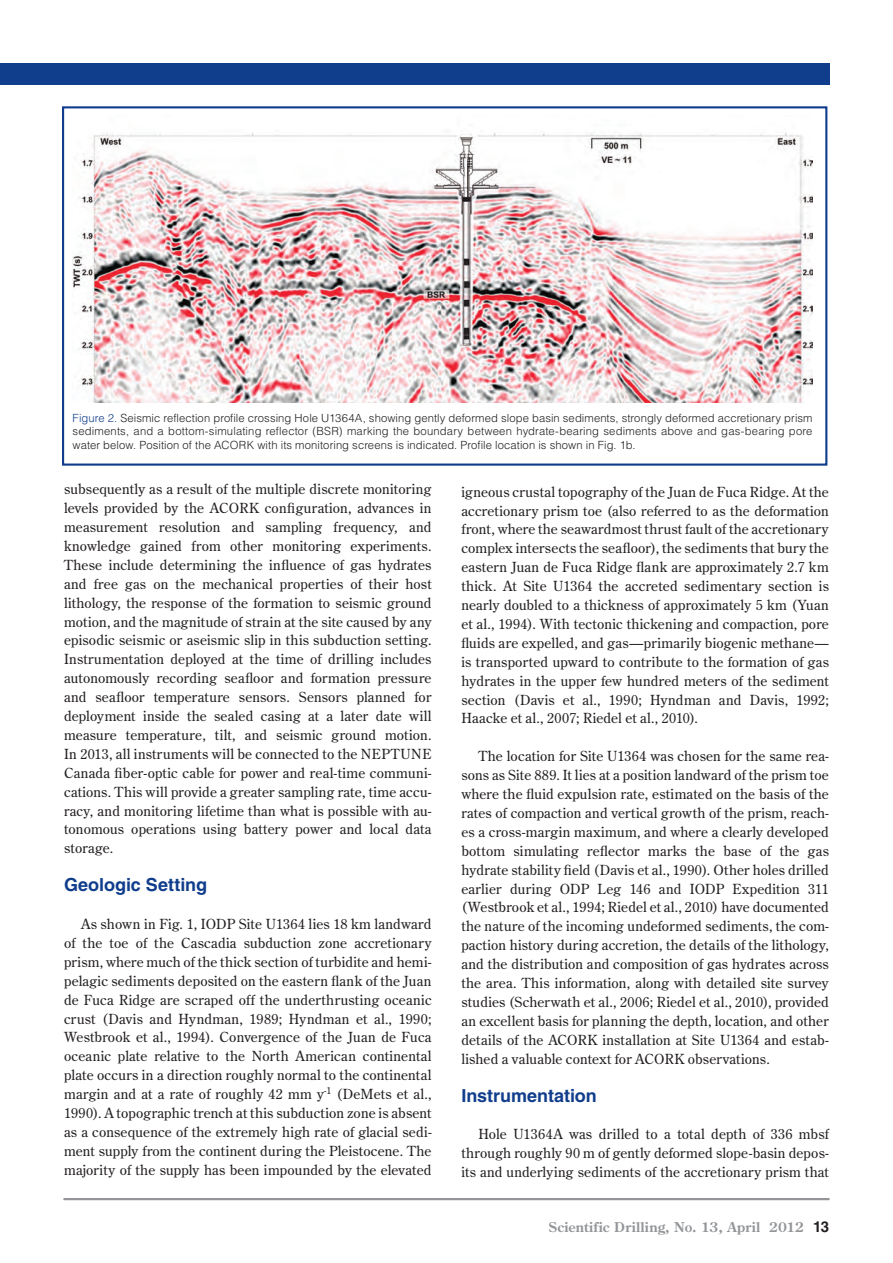
<style>
.page{position:relative;width:893px;height:1263px;background:#fff}
.page>*{position:absolute;margin:0;border:0;box-sizing:border-box;transform-origin:0 0}
.t1{font:700 18px "Helvetica LT Std";letter-spacing:-.005em;color:#103d8c}
.t2{font:13.8px/18.9px "Century Old Style Std";letter-spacing:.015em;color:#231f20;text-align:justify}
.t3{font:700 13.5px "Century Old Style Std";letter-spacing:.02em;color:#939598}
.t4{font:300 11.25px/13.5px "Helvetica LT Std";letter-spacing:.005em;color:#231f20;text-align:justify}
.s1{color:#103d8c}
.s2{font-family:"Helvetica LT Std";font-size:15px;color:#231f20}
</style>
<div class="page">
<hr style="left:64px;top:1198px;width:765px;height:2px;background:#939598">
<div style="left:0;top:64px;width:829px;height:21px;background:#103d8c"></div>
<div style="left:62px;top:106px;width:765px;height:360px;border:2px solid #103d8c"></div>
<img style="left:73px;top:132px;width:739px;height:271px">
<p class="t4" style="left:73px;top:411px;width:741px"><span class="s1">Figure 2.</span> Seismic reflection profile crossing Hole U1364A, showing gently deformed slope basin sediments, strongly deformed accretionary prism sediments, and a bottom-simulating reflector (BSR) marking the boundary between hydrate-bearing sediments above and gas-bearing pore water below. Position of the ACORK with its monitoring screens is indicated. Profile location is shown in Fig. 1b.</p>
<p class="t2" style="left:64px;top:480px;width:369px">subsequently as a result of the multiple discrete monitoring levels provided by the ACORK configuration, advances in measurement resolution and sampling frequency, and knowledge gained from other monitoring experiments.<br>These include determining the influence of gas hydrates and free gas on the mechanical properties of their host lithology, the response of the formation to seismic ground motion, and the magnitude of strain at the site caused by any episodic seismic or aseismic slip in this subduction setting.<br>Instrumentation deployed at the time of drilling includes autonomously recording seafloor and formation pressure and seafloor temperature sensors. Sensors planned for deployment inside the sealed casing at a later date will measure temperature, tilt, and seismic ground motion.<br>In 2013, all instruments will be connected to the NEPTUNE Canada fiber-optic cable for power and real-time communi&shy;cations. This will provide a greater sampling rate, time accu&shy;racy, and monitoring lifetime than what is possible with au&shy;tonomous operations using battery power and local data storage.</p>
<h1 class="t1" style="left:64px;top:874px;width:145px">Geologic Setting</h1>
<p class="t2" style="left:64px;top:914px;width:369px;text-indent:17px">As shown in Fig. 1, IODP Site U1364 lies 18 km landward of the toe of the Cascadia subduction zone accretionary prism, where much of the thick section of turbidite and hemi&shy;pelagic sediments deposited on the eastern flank of the Juan de Fuca Ridge are scraped off the underthrusting oceanic crust (Davis and Hyndman, 1989; Hyndman et al., 1990; Westbrook et al., 1994). Convergence of the Juan de Fuca oceanic plate relative to the North American continental plate occurs in a direction roughly normal to the continental margin and at a rate of roughly 42 mm y<sup>-1</sup> (DeMets et al., 1990). A topographic trench at this subduction zone is absent as a consequence of the extremely high rate of glacial sedi&shy;ment supply from the continent during the Pleistocene. The majority of the supply has been impounded by the elevated</p>
<p class="t2" style="left:461px;top:482px;width:369px">igneous crustal topography of the Juan de Fuca Ridge. At the accretionary prism toe (also referred to as the deformation front, where the seawardmost thrust fault of the accretionary complex intersects the seafloor), the sediments that bury the eastern Juan de Fuca Ridge flank are approximately 2.7 km thick. At Site U1364 the accreted sedimentary section is nearly doubled to a thickness of approximately 5 km (Yuan et al., 1994). With tectonic thickening and compaction, pore fluids are expelled, and gas—primarily biogenic methane— is transported upward to contribute to the formation of gas hydrates in the upper few hundred meters of the sediment section (Davis et al., 1990; Hyndman and Davis, 1992; Haacke et al., 2007; Riedel et al., 2010).</p>
<p class="t2" style="left:461px;top:746px;width:369px;text-indent:17px">The location for Site U1364 was chosen for the same rea&shy;sons as Site 889. It lies at a position landward of the prism toe where the fluid expulsion rate, estimated on the basis of the rates of compaction and vertical growth of the prism, reach&shy;es a cross-margin maximum, and where a clearly developed bottom simulating reflector marks the base of the gas hydrate stability field (Davis et al., 1990). Other holes drilled earlier during ODP Leg 146 and IODP Expedition 311 (Westbrook et al., 1994; Riedel et al., 2010) have documented the nature of the incoming undeformed sediments, the com&shy;paction history during accretion, the details of the lithology, and the distribution and composition of gas hydrates across the area. This information, along with detailed site survey studies (Scherwath et al., 2006; Riedel et al., 2010), provided an excellent basis for planning the depth, location, and other details of the ACORK installation at Site U1364 and estab&shy;lished a valuable context for ACORK observations.</p>
<h1 class="t1" style="left:461px;top:1084px;width:137px">Instrumentation</h1>
<p class="t2" style="left:461px;top:1124px;width:369px;text-indent:17px">Hole U1364A was drilled to a total depth of 336 mbsf through roughly 90 m of gently deformed slope-basin depos&shy;its and underlying sediments of the accretionary prism that</p>
<p class="t3" style="left:549px;top:1218px;width:282px">Scientific Drilling, No. 13, April 2012 <span class="s2">13</span></p>
</div>
